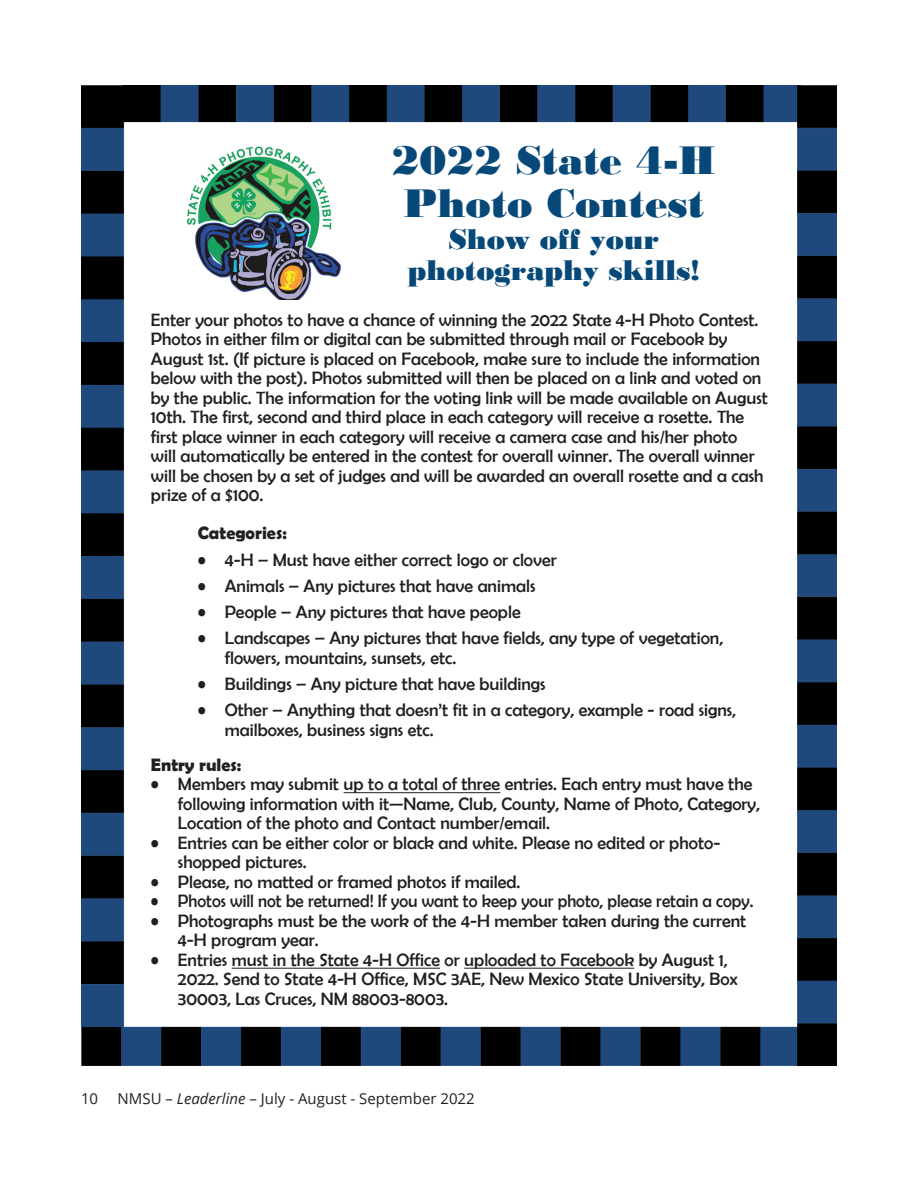
<style>
.page{position:relative;width:918px;height:1188px;background:#fff}
.page>*{position:absolute;margin:0;border:0;box-sizing:border-box;transform-origin:0 0}
.t1{font:42px "Bodoni MT Black";color:#064979}
.Paragraph{font:30px "Bodoni MT Black";color:#064979}
.Paragraph-2{font:18px/19.5px "Berlin Sans FB";color:#231f20}
.Paragraph-3{font:18px "Berlin Sans FB";color:#231f20;scale:.95 1}
.t2{font:700 18px "Berlin Sans FB Demi";color:#231f20}
.t3{font:15px "Open Sans";color:#231f20}
.s1{font-style:italic}
</style>
<div class="page">
<img style="left:81px;top:85px;width:756px;height:980px">
<img style="left:187px;top:144px;width:156px;height:155px">
<hr style="left:344px;top:792px;width:156px;height:1px;background:#231f20">
<hr style="left:232px;top:968px;width:208px;height:1px;background:#231f20">
<hr style="left:464px;top:968px;width:170px;height:1px;background:#231f20">
<h2 class="t1" style="left:392px;top:135px;width:326px">2022 State 4-H</h2>
<h2 class="t1" style="left:403px;top:179px;width:303px">Photo Contest</h2>
<p class="Paragraph" style="left:448px;top:221px;width:212px">Show off your</p>
<p class="Paragraph" style="left:408px;top:253px;width:294px">photography skills!</p>
<p class="Paragraph-2" style="left:151px;top:310px;width:619px">Enter your photos to have a chance of winning the 2022 State 4-H Photo Contest.<br>Photos in either film or digital can be submitted through mail or Facebook by August 1st. (If picture is placed on Facebook, make sure to include the information below with the post). Photos submitted will then be placed on a link and voted on by the public. The information for the voting link will be made available on August 10th. The first, second and third place in each category will receive a rosette. The first place winner in each category will receive a camera case and his/her photo<br>will automatically be entered in the contest for overall winner. The overall winner will be chosen by a set of judges and will be awarded an overall rosette and a cash prize of a $100.</p>
<h3 class="t2" style="left:198px;top:523px;width:91px">Categories:</h3>
<p class="Paragraph-2" style="left:198px;top:550px;width:361px">• 4-H – Must have either correct logo or clover</p>
<p class="Paragraph-2" style="left:198px;top:576px;width:339px">• Animals – Any pictures that have animals</p>
<p class="Paragraph-2" style="left:198px;top:602px;width:324px">• People – Any pictures that have people</p>
<p class="Paragraph-2" style="left:225px;top:628px;width:500px;text-indent:-27px">• Landscapes – Any pictures that have fields, any type of vegetation, flowers, mountains, sunsets, etc.</p>
<p class="Paragraph-2" style="left:198px;top:674px;width:349px">• Buildings – Any picture that have buildings</p>
<p class="Paragraph-2" style="left:225px;top:700px;width:513px;text-indent:-27px">• Other – Anything that doesn’t fit in a category, example - road signs, mailboxes, business signs etc.</p>
<h3 class="t2" style="left:151px;top:754px;width:92px">Entry rules:</h3>
<p class="Paragraph-2" style="left:178px;top:774px;width:584px;text-indent:-27px">• Members may submit up to a total of three entries. Each entry must have the following information with it—Name, Club, County, Name of Photo, Category,<br>Location of the photo and Contact number/email.</p>
<p class="Paragraph-2" style="left:178px;top:833px;width:544px;text-indent:-27px">• Entries can be either color or black and white. Please no edited or photo&shy;shopped pictures.</p>
<p class="Paragraph-2" style="left:151px;top:872px;width:371px">• Please, no matted or framed photos if mailed.</p>
<p class="Paragraph-3" style="left:151px;top:891px;width:636px">• Photos will not be returned! If you want to keep your photo, please retain a copy.</p>
<p class="Paragraph-2" style="left:178px;top:911px;width:570px;text-indent:-27px">• Photographs must be the work of the 4-H member taken during the current<br>4-H program year.</p>
<p class="Paragraph-2" style="left:178px;top:950px;width:561px;text-indent:-27px">• Entries must in the State 4-H Office or uploaded to Facebook by August 1,<br>2022. Send to State 4-H Office, MSC 3AE, New Mexico State University, Box<br>30003, Las Cruces, NM 88003-8003.</p>
<p class="t3" style="left:81px;top:1089px;width:19px">10</p>
<p class="t3" style="left:118px;top:1089px;width:359px">NMSU – <span class="s1">Leaderline</span> – July - August - September 2022</p>
</div>
